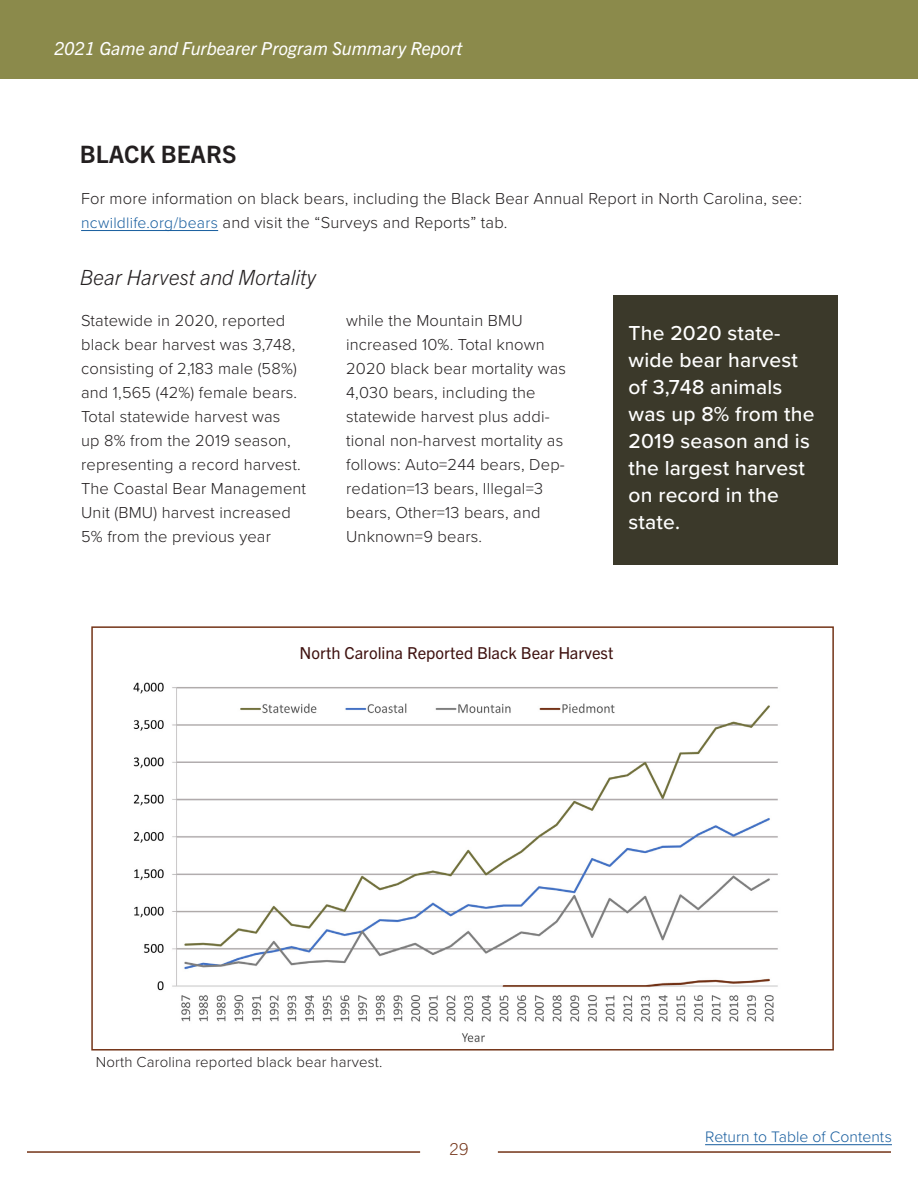
<style>
.page{position:relative;width:918px;height:1188px;background:#fff}
.page>*{position:absolute;margin:0;border:0;box-sizing:border-box;transform-origin:0 0}
.New_Header_TExt{font:700 24px "Trade Gothic Next LT Pro";color:#231f20}
.Box_Text_Reverse{font:500 21px/27px "Proxima Nova";letter-spacing:.01em;color:#fff}
.Subhearder_Text{font:italic 300 21px "Trade Gothic Next LT Pro";color:#231f20}
.t1{font:italic 18px "Trade Gothic Next LT Pro";color:#fff}
.Body_Text{font:300 16.5px/24px "Proxima Nova";letter-spacing:.01em;color:#231f20}
.Table_and_Graph_Head{font:16.5px "Trade Gothic Next LT Pro";color:#3f1210}
.t2{font:300 16.5px "Trade Gothic Next LT Pro";color:#733317}
.t3{font:300 15.75px "Proxima Nova";letter-spacing:.005em;color:#175d9e}
.Map_and_Table_Captio{font:300 15px "Proxima Nova";letter-spacing:.01em;color:#231f20}
.s1{font-size:15.75px;color:#175d9e}
</style>
<div class="page">
<div style="left:0;top:0;width:918px;height:79px;background:#8b8a4b"></div>
<hr style="left:27px;top:1151px;width:393px;height:2px;background:#733317">
<hr style="left:498px;top:1151px;width:393px;height:2px;background:#733317">
<hr style="left:705px;top:1144px;width:187px;height:1px;background:#175d9e">
<hr style="left:81px;top:230px;width:137px;height:1px;background:#175d9e">
<img style="left:133px;top:682px;width:645px;height:361px">
<div style="left:613px;top:295px;width:225px;height:270px;background:#3b392a"></div>
<div style="left:91px;top:626px;width:743px;height:425px;border:2px solid #733317"></div>
<p class="t1" style="left:54px;top:36px;width:410px">2021 Game and Furbearer Program Summary Report</p>
<p class="New_Header_TExt" style="left:80px;top:137px;width:158px">BLACK BEARS</p>
<p class="Body_Text" style="left:81px;top:186px;width:722px">For more information on black bears, including the Black Bear Annual Report in North Carolina, see: <span class="s1">ncwildlife.org/bears</span> and visit the “Surveys and Reports” tab.</p>
<p class="Subhearder_Text" style="left:80px;top:263px;width:238px">Bear Harvest and Mortality</p>
<p class="Body_Text" style="left:346px;top:308px;width:221px">while the Mountain BMU increased 10%. Total known<br>2020 black bear mortality was<br>4,030 bears, including the statewide harvest plus addi&shy;tional non-harvest mortality as follows: Auto=244 bears, Dep&shy;redation=13 bears, Illegal=3 bears, Other=13 bears, and<br>Unknown=9 bears.</p>
<p class="Body_Text" style="left:81px;top:308px;width:227px">Statewide in 2020, reported black bear harvest was 3,748, consisting of 2,183 male (58%) and 1,565 (42%) female bears.<br>Total statewide harvest was<br>up 8% from the 2019 season, representing a record harvest.<br>The Coastal Bear Management<br>Unit (BMU) harvest increased<br>5% from the previous year</p>
<p class="Box_Text_Reverse" style="left:629px;top:318px;width:188px">The 2020 state&shy;wide bear harvest of 3,748 animals was up 8% from the<br>2019 season and is the largest harvest on record in the state.</p>
<p class="Table_and_Graph_Head" style="left:300px;top:641px;width:315px">North Carolina Reported Black Bear Harvest</p>
<p class="Map_and_Table_Captio" style="left:96px;top:1051px;width:288px">North Carolina reported black bear harvest.</p>
<p class="t2" style="left:450px;top:1137px;width:20px">29</p>
<p class="t3" style="left:705px;top:1125px;width:188px">Return to Table of Contents</p>
</div>
